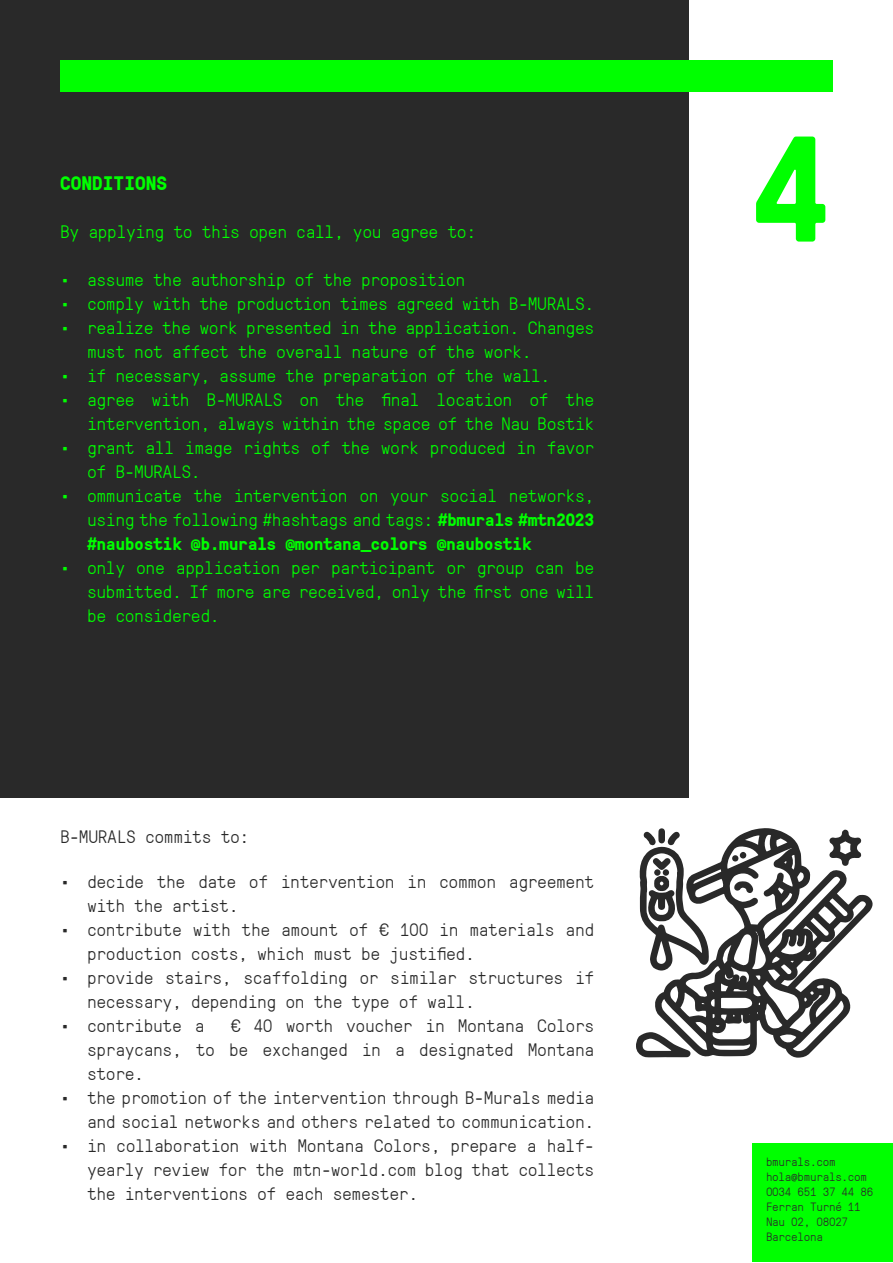
<style>
.page{position:relative;width:893px;height:1263px;background:#fff}
.page>*{position:absolute;margin:0;border:0;box-sizing:border-box;transform-origin:0 0}
.t1{font:700 150px "GT Pressura Mono";color:#0f0}
.t2{font:700 19.5px "GT Pressura Mono";color:#0f0}
.t3{font:300 18px/24px "GT Pressura Mono";letter-spacing:-.025em;color:#0f0}
.t4{font:300 18px/24px "GT Pressura Mono";letter-spacing:-.025em;color:#292929}
.t5{font:300 12px "GT Pressura Mono";letter-spacing:-.025em;color:#292929}
.s1{font-weight:700}
</style>
<div class="page">
<div style="left:0;top:0;width:688px;height:797px;background:#292929"></div>
<div style="left:60px;top:60px;width:773px;height:32px;background:#0f0"></div>
<svg style="left:655px;top:828px;width:218px;height:230px"></svg>
<svg style="left:636px;top:1032px;width:55px;height:25px"></svg>
<svg style="left:829px;top:830px;width:32px;height:36px"></svg>
<svg style="left:734px;top:881px;width:19px;height:13px"></svg>
<svg style="left:732px;top:852px;width:14px;height:9px"></svg>
<svg style="left:639px;top:828px;width:70px;height:143px"></svg>
<div style="left:663px;top:869px;width:6px;height:7px;background:#292929;border-radius:50%"></div>
<svg style="left:654px;top:869px;width:7px;height:7px"></svg>
<div style="left:753px;top:1144px;width:140px;height:118px;background:#0f0"></div>
<p class="t2" style="left:60px;top:169px;width:109px">CONDITIONS</p>
<p class="t3" style="left:60px;top:218px;width:418px">By applying to this open call, you agree to:</p>
<p class="t3" style="left:60px;top:266px;width:407px">• assume the authorship of the proposition</p>
<p class="t3" style="left:60px;top:290px;width:536px">• comply with the production times agreed with B-MURALS.</p>
<p class="t3" style="left:87px;top:314px;width:509px;text-indent:-27px">• realize the work presented in the application. Changes must not affect the overall nature of the work.</p>
<p class="t3" style="left:60px;top:362px;width:492px">• if necessary, assume the preparation of the wall.</p>
<p class="t3" style="left:60px;top:386px;width:536px;text-align:right">• agree with B-MURALS on the final location of the intervention, always within the space of the Nau Bostik</p>
<p class="t3" style="left:87px;top:434px;width:509px;text-indent:-27px">• grant all image rights of the work produced in favor of B-MURALS.</p>
<p class="t3" style="left:87px;top:482px;width:509px;text-align:justify;text-indent:-27px">• ommunicate the intervention on your social networks, using the following #hashtags and tags: <span class="s1">#bmurals #mtn2023 #naubostik @b.murals @montana_colors @naubostik</span></p>
<p class="t3" style="left:87px;top:554px;width:509px;text-align:justify;text-indent:-27px">• only one application per participant or group can be submitted. If more are received, only the first one will be considered.</p>
<p class="t4" style="left:60px;top:823px;width:191px">B-MURALS commits to:</p>
<p class="t4" style="left:87px;top:868px;width:509px;text-indent:-27px">• decide the date of intervention in common agreement with the artist.</p>
<p class="t4" style="left:87px;top:916px;width:509px;text-indent:-27px">• contribute with the amount of € 100 in materials and production costs, which must be justified.</p>
<p class="t4" style="left:87px;top:964px;width:509px;text-indent:-27px">• provide stairs, scaffolding or similar structures if necessary, depending on the type of wall.</p>
<p class="t4" style="left:60px;top:1012px;width:146px">• contribute a</p>
<p class="t4" style="left:87px;top:1012px;width:509px;text-align:justify;text-indent:144px">€ 40 worth voucher in Montana Colors spraycans, to be exchanged in a designated Montana store.</p>
<p class="t4" style="left:60px;top:1084px;width:536px;text-align:right">• the promotion of the intervention through B-Murals media and social networks and others related to communication.</p>
<p class="t4" style="left:87px;top:1132px;width:509px;text-align:justify;text-indent:-27px">• in collaboration with Montana Colors, prepare a half&shy;yearly review for the mtn-world.com blog that collects the interventions of each semester.</p>
<p class="t1" style="left:749px;top:80px;width:84px">4</p>
<p class="t5" style="left:766px;top:1153px;width:71px">bmurals.com</p>
<p class="t5" style="left:766px;top:1168px;width:103px">hola@bmurals.com</p>
<p class="t5" style="left:766px;top:1183px;width:109px">0034 651 37 44 86</p>
<p class="t5" style="left:766px;top:1198px;width:96px">Ferran Turné 11</p>
<p class="t5" style="left:766px;top:1213px;width:84px">Nau 02, 08027</p>
<p class="t5" style="left:766px;top:1228px;width:59px">Barcelona</p>
</div>
